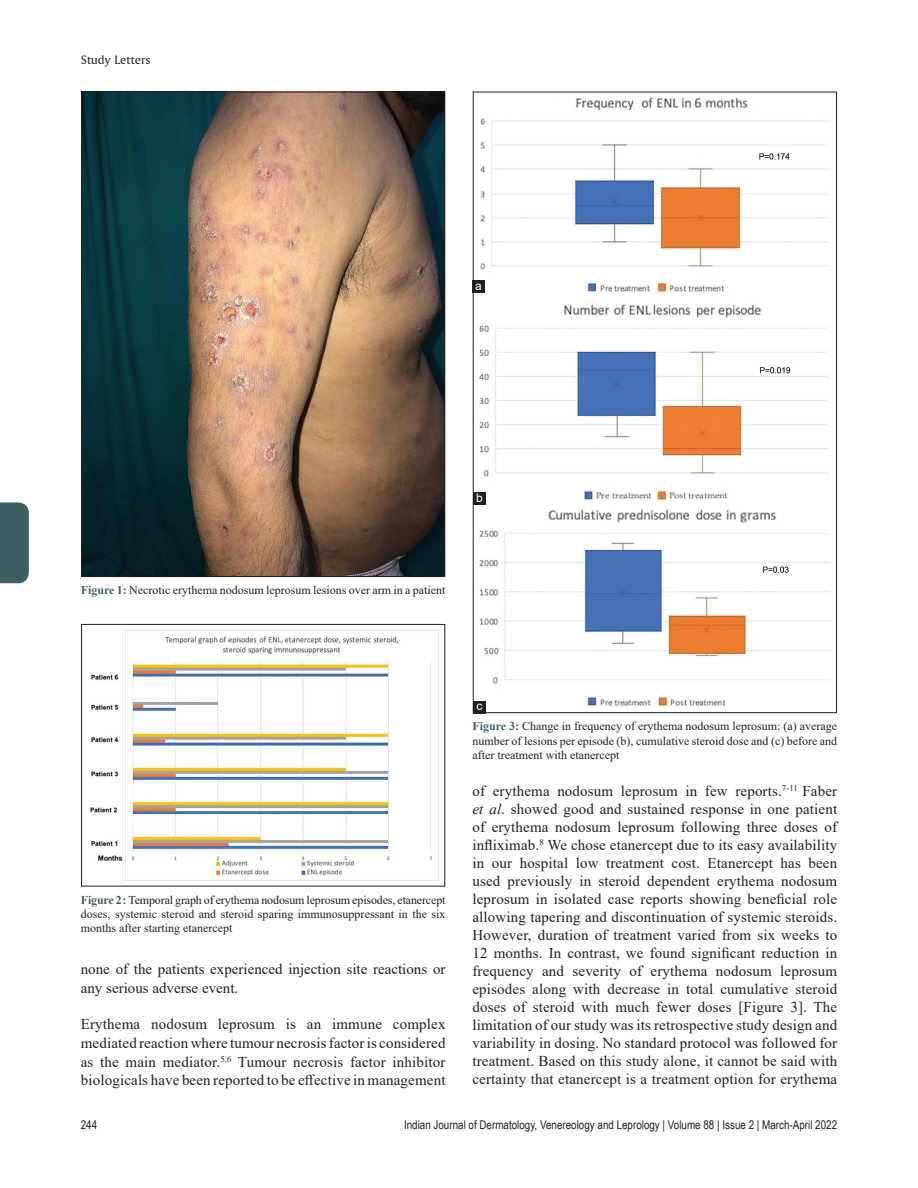
<style>
.page{position:relative;width:918px;height:1188px;background:#fff}
.page>*{position:absolute;margin:0;border:0;box-sizing:border-box;transform-origin:0 0}
.TX{font:15px/18px "Times New Roman";letter-spacing:.01em;color:#231f20;text-align:justify}
.t1{font:12.75px "Amerigo BT Roman A";color:#231f20}
.FGC{font:12px/14.4px "Times New Roman";color:#231f20;text-align:justify}
.t2{font:12px "Arial Narrow";color:#231f20}
.LABEL{font:12px "Arial";color:#fff}
.s1{font-weight:700;color:#3e5f62}
.s2{font-style:italic}
</style>
<div class="page">
<div style="left:0;top:502px;width:29px;height:81px;background:#3e5f62"></div>
<img style="left:90px;top:630px;width:349px;height:251px">
<div style="left:81px;top:624px;width:364px;height:262px;border:1px solid #231f20"></div>
<img style="left:83px;top:94px;width:360px;height:481px">
<img style="left:479px;top:97px;width:352px;height:610px">
<div style="left:472px;top:280px;width:13px;height:13px;background:#231f20"></div>
<div style="left:473px;top:492px;width:13px;height:13px;background:#231f20"></div>
<div style="left:473px;top:701px;width:13px;height:12px;background:#231f20"></div>
<p class="t1" style="left:81px;top:52px;width:71px">Study Letters</p>
<p class="LABEL" style="left:475px;top:277px;width:8px">a</p>
<p class="LABEL" style="left:476px;top:490px;width:8px">b</p>
<p class="FGC" style="left:81px;top:582px;width:366px"><span class="s1">Figure 1:</span> Necrotic erythema nodosum leprosum lesions over arm in a patient</p>
<p class="FGC" style="left:81px;top:892px;width:366px"><span class="s1">Figure 2 :</span> Temporal graph of erythema nodosum leprosum episodes, etanercept doses, systemic steroid and steroid sparing immunosuppressant in the six months after starting etanercept</p>
<p class="TX" style="left:81px;top:959px;width:366px;line-height:18.9px">none of the patients experienced injection site reactions or any serious adverse event.</p>
<p class="TX" style="left:81px;top:1014px;width:366px;line-height:18.9px">Erythema nodosum leprosum is an immune complex mediated reaction where tumour necrosis factor is considered as the main mediator.<sup>5,6</sup> Tumour necrosis factor inhibitor biologicals have been reported to be effective in management</p>
<p class="LABEL" style="left:476px;top:698px;width:7px">c</p>
<p class="FGC" style="left:472px;top:719px;width:366px"><span class="s1">Figure 3:</span> Change in frequency of erythema nodosum leprosum: (a) average number of lesions per episode (b), cumulative steroid dose and (c) before and after treatment with etanercept</p>
<p class="TX" style="left:473px;top:782px;width:366px">of erythema nodosum leprosum in few reports.<sup>7-11</sup> Faber <span class="s2">et al</span>. showed good and sustained response in one patient of erythema nodosum leprosum following three doses of infliximab.<sup>8</sup> We chose etanercept due to its easy availability in our hospital low treatment cost. Etanercept has been used previously in steroid dependent erythema nodosum leprosum in isolated case reports showing beneficial role allowing tapering and discontinuation of systemic steroids.<br>However, duration of treatment varied from six weeks to 12 months. In contrast, we found significant reduction in frequency and severity of erythema nodosum leprosum episodes along with decrease in total cumulative steroid doses of steroid with much fewer doses [Figure 3]. The limitation of our study was its retrospective study design and variability in dosing. No standard protocol was followed for treatment. Based on this study alone, it cannot be said with certainty that etanercept is a treatment option for erythema</p>
<p class="t2" style="left:81px;top:1116px;width:18px">244</p>
<p class="t2" style="left:404px;top:1116px;width:435px">Indian Journal of Dermatology, Venereology and Leprology | Volume 88 | Issue 2 | March-April 2022</p>
</div>
